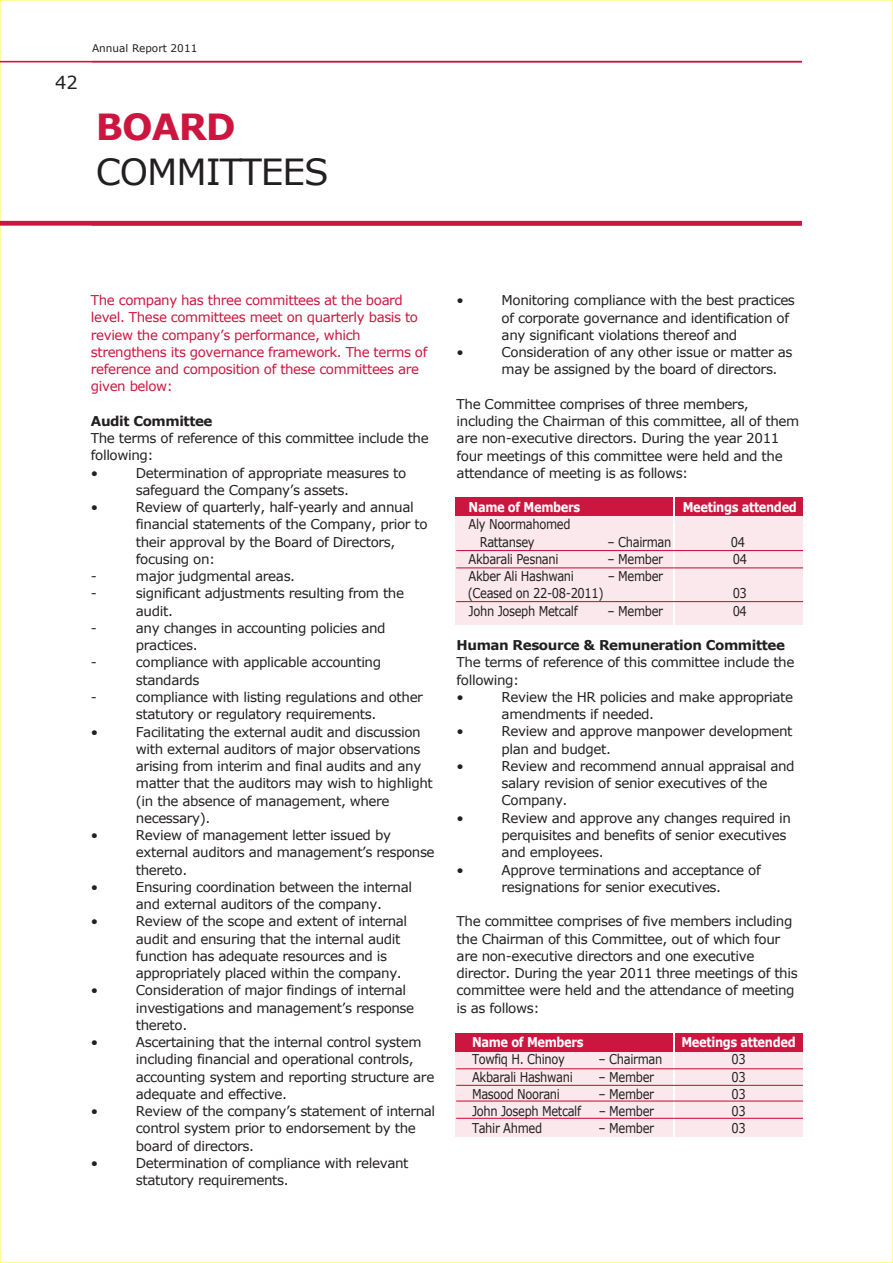
<style>
.page{position:relative;width:893px;height:1263px;background:#fff}
.page>*{position:absolute;margin:0;border:0;box-sizing:border-box;transform-origin:0 0}
.t1{font:36px/45px "Verdana";letter-spacing:-.03em;color:#231f20}
.t2{font:18px "Verdana";color:#231f20}
.t3{font:13.5px/17.2px "Verdana";letter-spacing:-.03em;color:#231f20}
.t4{font:13.5px/17.2px "Verdana";letter-spacing:-.03em;color:#231f20;scale:.85 1}
.t5{font:13.5px/17.2px "Verdana";letter-spacing:-.03em;color:#cd163f}
.t6{font:700 13.5px "Verdana";letter-spacing:-.03em;color:#fff;scale:.85 1}
.t7{font:10.5px "Verdana";color:#231f20}
.s1{font-weight:700;color:#cd163f}
.s2{font-weight:700}
</style>
<div class="page">
<hr style="left:92px;top:61px;width:710px;height:1px;background:#cd163f">
<div style="left:0;top:221px;width:801px;height:5px;background:#cd163f"></div>
<hr style="left:0;top:61px;width:801px;height:1px;background:#cd163f">
<div style="left:456px;top:1033px;width:217px;height:18px;background:#cd163f"></div>
<div style="left:456px;top:1050px;width:217px;height:87px;background:linear-gradient(to right,#fae7eb,#fae7eb)"></div>
<div style="left:675px;top:1033px;width:127px;height:18px;background:#cd163f"></div>
<div style="left:675px;top:1050px;width:127px;height:87px;background:linear-gradient(to right,#fae7eb,#fae7eb)"></div>
<hr style="left:456px;top:1068px;width:347px;height:1px;background:#cd163f">
<hr style="left:456px;top:1085px;width:347px;height:1px;background:#cd163f">
<hr style="left:456px;top:1100px;width:347px;height:1px;background:#cd163f">
<hr style="left:456px;top:1118px;width:347px;height:1px;background:#cd163f">
<div style="left:456px;top:498px;width:217px;height:18px;background:#cd163f"></div>
<div style="left:456px;top:513px;width:217px;height:111px;background:#fae8ec"></div>
<div style="left:675px;top:498px;width:127px;height:18px;background:#cd163f"></div>
<div style="left:675px;top:513px;width:127px;height:111px;background:#fae8ec"></div>
<hr style="left:456px;top:550px;width:347px;height:1px;background:#cd163f">
<hr style="left:456px;top:567px;width:347px;height:1px;background:#cd163f">
<hr style="left:456px;top:601px;width:347px;height:1px;background:#cd163f">
<p class="t2" style="left:55px;top:71px;width:24px">42</p>
<p class="t7" style="left:92px;top:42px;width:107px">Annual Report 2011</p>
<p class="t1" style="left:96px;top:103px;width:234px"><span class="s1">BOARD<br></span>COMMITTEES</p>
<p class="t5" style="left:91px;top:291px;width:338px">The company has three committees at the board level. These committees meet on quarterly basis to review the company’s performance, which strengthens its governance framework. The terms of reference and composition of these committees are given below:</p>
<p class="t3" style="left:91px;top:412px;width:339px"><span class="s2">Audit Committee<br></span>The terms of reference of this committee include the following:<br>•</p>
<p class="t3" style="left:136px;top:464px;width:272px">Determination of appropriate measures to safeguard the Company’s assets.</p>
<p class="t3" style="left:91px;top:498px;width:9px">•</p>
<p class="t3" style="left:136px;top:498px;width:293px">Review of quarterly, half-yearly and annual financial statements of the Company, prior to their approval by the Board of Directors, focusing on:</p>
<p class="t3" style="left:91px;top:567px;width:8px">-</p>
<p class="t3" style="left:136px;top:567px;width:161px">major judgmental areas.</p>
<p class="t3" style="left:91px;top:584px;width:8px">-</p>
<p class="t3" style="left:136px;top:584px;width:270px">significant adjustments resulting from the audit.</p>
<p class="t3" style="left:91px;top:619px;width:8px">-</p>
<p class="t3" style="left:136px;top:619px;width:251px">any changes in accounting policies and practices.</p>
<p class="t3" style="left:91px;top:653px;width:8px">-</p>
<p class="t3" style="left:136px;top:653px;width:247px">compliance with applicable accounting standards</p>
<p class="t3" style="left:91px;top:688px;width:8px">-</p>
<p class="t3" style="left:136px;top:688px;width:289px">compliance with listing regulations and other statutory or regulatory requirements.</p>
<p class="t3" style="left:91px;top:722px;width:9px">•</p>
<p class="t3" style="left:136px;top:722px;width:298px">Facilitating the external audit and discussion with external auditors of major observations arising from interim and final audits and any matter that the auditors may wish to highlight (in the absence of management, where necessary).</p>
<p class="t3" style="left:91px;top:826px;width:9px">•</p>
<p class="t3" style="left:136px;top:826px;width:300px">Review of management letter issued by external auditors and management’s response thereto.</p>
<p class="t3" style="left:91px;top:878px;width:9px">•</p>
<p class="t3" style="left:136px;top:878px;width:278px">Ensuring coordination between the internal and external auditors of the company.</p>
<p class="t3" style="left:91px;top:912px;width:9px">•</p>
<p class="t3" style="left:136px;top:912px;width:273px">Review of the scope and extent of internal audit and ensuring that the internal audit function has adequate resources and is appropriately placed within the company.</p>
<p class="t3" style="left:91px;top:981px;width:9px">•</p>
<p class="t3" style="left:136px;top:981px;width:280px">Consideration of major findings of internal investigations and management’s response thereto.</p>
<p class="t3" style="left:91px;top:1033px;width:9px">•</p>
<p class="t3" style="left:136px;top:1033px;width:300px">Ascertaining that the internal control system including financial and operational controls, accounting system and reporting structure are adequate and effective.</p>
<p class="t3" style="left:91px;top:1102px;width:9px">•</p>
<p class="t3" style="left:136px;top:1102px;width:301px">Review of the company’s statement of internal control system prior to endorsement by the board of directors.</p>
<p class="t3" style="left:91px;top:1154px;width:9px">•</p>
<p class="t3" style="left:136px;top:1154px;width:274px">Determination of compliance with relevant statutory requirements.</p>
<p class="t3" style="left:457px;top:291px;width:9px">•</p>
<p class="t3" style="left:502px;top:291px;width:295px">Monitoring compliance with the best practices of corporate governance and identification of any significant violations thereof and</p>
<p class="t3" style="left:457px;top:343px;width:9px">•</p>
<p class="t3" style="left:502px;top:343px;width:293px">Consideration of any other issue or matter as may be assigned by the board of directors.</p>
<p class="t3" style="left:457px;top:395px;width:344px">The Committee comprises of three members, including the Chairman of this committee, all of them are non-executive directors. During the year 2011 four meetings of this committee were held and the attendance of meeting is as follows:</p>
<p class="t6" style="left:469px;top:499px;width:133px">Name of Members</p>
<p class="t6" style="left:683px;top:499px;width:136px">Meetings attended</p>
<p class="t4" style="left:480px;top:515px;width:108px;text-indent:-11px">Aly Noormahomed<br>Rattansey</p>
<p class="t4" style="left:608px;top:533px;width:77px">– Chairman</p>
<p class="t4" style="left:731px;top:533px;width:18px">04</p>
<p class="t4" style="left:469px;top:550px;width:107px">Akbarali Pesnani</p>
<p class="t4" style="left:608px;top:550px;width:67px">– Member</p>
<p class="t4" style="left:733px;top:550px;width:18px">04</p>
<p class="t4" style="left:469px;top:567px;width:125px">Akber Ali Hashwani</p>
<p class="t4" style="left:608px;top:567px;width:67px">– Member</p>
<p class="t4" style="left:468px;top:584px;width:162px">(Ceased on 22-08-2011)</p>
<p class="t4" style="left:733px;top:584px;width:18px">03</p>
<p class="t4" style="left:469px;top:602px;width:130px">John Joseph Metcalf</p>
<p class="t4" style="left:608px;top:602px;width:67px">– Member</p>
<p class="t4" style="left:733px;top:602px;width:18px">04</p>
<p class="t3" style="left:457px;top:636px;width:339px"><span class="s2">Human Resource &amp; Remuneration Committee<br></span>The terms of reference of this committee include the following:<br>•</p>
<p class="t3" style="left:502px;top:688px;width:293px">Review the HR policies and make appropriate amendments if needed.</p>
<p class="t3" style="left:457px;top:722px;width:9px">•</p>
<p class="t3" style="left:502px;top:722px;width:292px">Review and approve manpower development plan and budget.</p>
<p class="t3" style="left:457px;top:757px;width:9px">•</p>
<p class="t3" style="left:502px;top:757px;width:295px">Review and recommend annual appraisal and salary revision of senior executives of the<br>Company.</p>
<p class="t3" style="left:457px;top:809px;width:9px">•</p>
<p class="t3" style="left:502px;top:809px;width:291px">Review and approve any changes required in perquisites and benefits of senior executives and employees.</p>
<p class="t3" style="left:457px;top:860px;width:9px">•</p>
<p class="t3" style="left:502px;top:860px;width:261px">Approve terminations and acceptance of resignations for senior executives.</p>
<p class="t3" style="left:457px;top:912px;width:343px">The committee comprises of five members including the Chairman of this Committee, out of which four are non-executive directors and one executive director. During the year 2011 three meetings of this committee were held and the attendance of meeting is as follows:</p>
<p class="t6" style="left:472px;top:1033px;width:133px">Name of Members</p>
<p class="t6" style="left:681px;top:1033px;width:136px">Meetings attended</p>
<p class="t4" style="left:472px;top:1050px;width:111px">Towfiq H. Chinoy</p>
<p class="t4" style="left:599px;top:1050px;width:77px">– Chairman</p>
<p class="t4" style="left:731px;top:1050px;width:18px">03</p>
<p class="t4" style="left:472px;top:1067px;width:120px">Akbarali Hashwani</p>
<p class="t4" style="left:599px;top:1067px;width:67px">– Member</p>
<p class="t4" style="left:731px;top:1067px;width:18px">03</p>
<p class="t4" style="left:472px;top:1085px;width:105px">Masood Noorani</p>
<p class="t4" style="left:599px;top:1085px;width:67px">– Member</p>
<p class="t4" style="left:731px;top:1085px;width:18px">03</p>
<p class="t4" style="left:472px;top:1102px;width:130px">John Joseph Metcalf</p>
<p class="t4" style="left:599px;top:1102px;width:67px">– Member</p>
<p class="t4" style="left:731px;top:1102px;width:18px">03</p>
<p class="t4" style="left:472px;top:1119px;width:84px">Tahir Ahmed</p>
<p class="t4" style="left:599px;top:1119px;width:67px">– Member</p>
<p class="t4" style="left:731px;top:1119px;width:18px">03</p>
</div>
